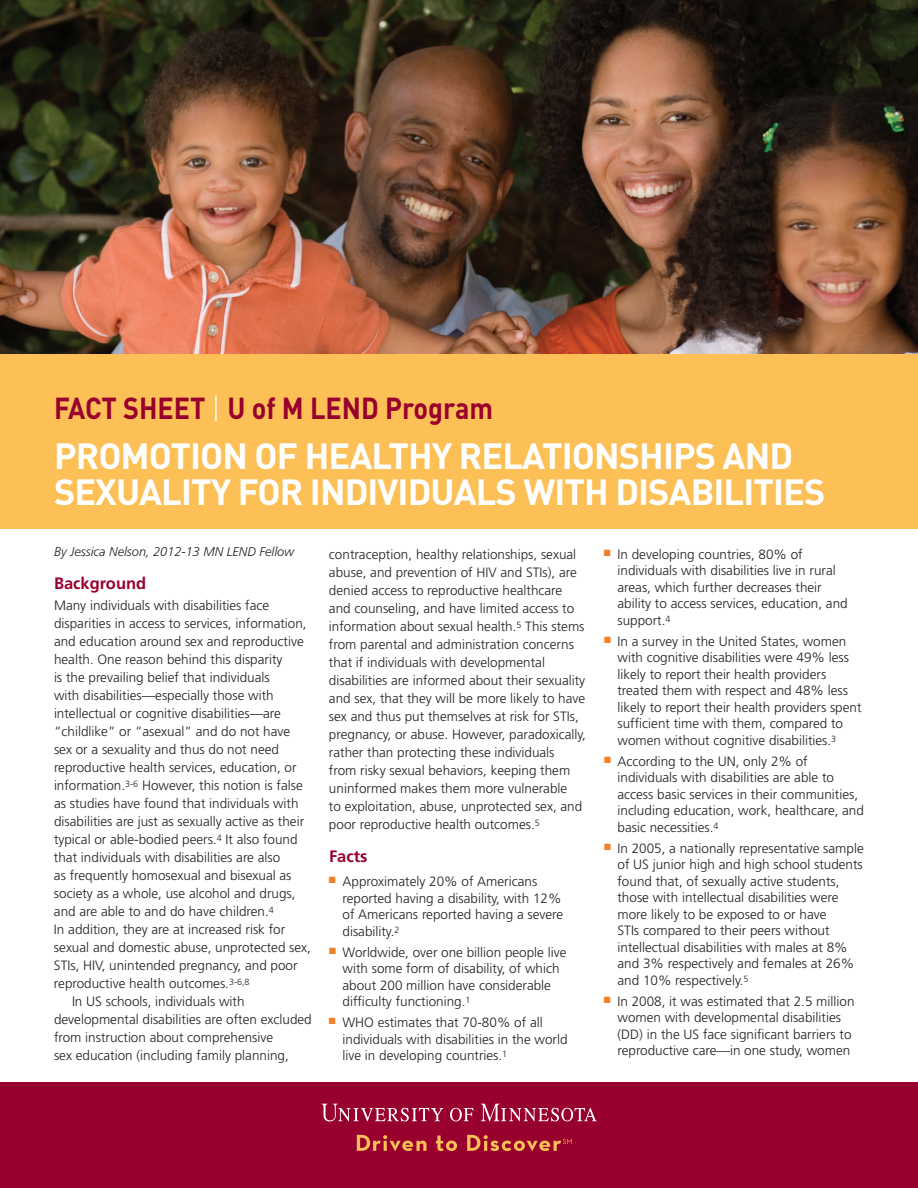
<style>
.page{position:relative;width:918px;height:1188px;background:#fff}
.page>*{position:absolute;margin:0;border:0;box-sizing:border-box;transform-origin:0 0}
.t1{font:700 36px/36px "DINOT";letter-spacing:-.025em;color:#fff}
.t2{font:700 30px "DINOT";color:#98012d;scale:.9 1}
.t3{font:700 16.5px "Frutiger";color:#98012d}
.t4{font:300 13.5px/16.5px "Frutiger";color:#231f20}
.t5{font:italic 300 12.75px "Frutiger";color:#231f20}
.s1{font-weight:300;color:#fff}
</style>
<div class="page">
<div style="left:0;top:1082px;width:918px;height:106px;background:#98012d"></div>
<svg style="left:481px;top:1104px;width:116px;height:17px"></svg>
<svg style="left:450px;top:1108px;width:23px;height:13px"></svg>
<svg style="left:321px;top:1104px;width:122px;height:17px"></svg>
<svg style="left:357px;top:1135px;width:70px;height:16px"></svg>
<svg style="left:436px;top:1136px;width:21px;height:15px"></svg>
<svg style="left:467px;top:1135px;width:105px;height:16px"></svg>
<img style="left:0;top:0;width:918px;height:354px">
<div style="left:0;top:354px;width:918px;height:175px;background:#fdc056"></div>
<h2 class="t2" style="left:54px;top:388px;width:490px">FACT SHEET <span class="s1">|</span> U of M LEND Program</h2>
<h1 class="t1" style="left:54px;top:437px;width:773px">PROMOTION OF HEALTHY RELATIONSHIPS AND<br>SEXUALITY FOR INDIVIDUALS WITH DISABILITIES</h1>
<p class="t5" style="left:54px;top:544px;width:242px">By Jessica Nelson, 2012-13 MN LEND Fellow</p>
<p class="t3" style="left:54px;top:574px;width:94px">Background</p>
<p class="t4" style="left:54px;top:597px;width:217px">Many individuals with disabilities face</p>
<p class="t4" style="left:54px;top:615px;width:254px">disparities in access to services, information,</p>
<p class="t4" style="left:54px;top:633px;width:251px">and education around sex and reproductive</p>
<p class="t4" style="left:54px;top:651px;width:230px">health. One reason behind this disparity</p>
<p class="t4" style="left:54px;top:669px;width:217px">is the prevailing belief that individuals</p>
<p class="t4" style="left:54px;top:687px;width:221px">with disabilities—especially those with</p>
<p class="t4" style="left:54px;top:705px;width:228px">intellectual or cognitive disabilities—are</p>
<p class="t4" style="left:54px;top:723px;width:238px">“childlike” or “asexual” and do not have</p>
<p class="t4" style="left:54px;top:741px;width:227px">sex or a sexuality and thus do not need</p>
<p class="t4" style="left:54px;top:759px;width:244px">reproductive health services, education, or</p>
<p class="t4" style="left:54px;top:777px;width:250px">information.<sup>3-6</sup> However, this notion is false</p>
<p class="t4" style="left:54px;top:795px;width:246px">as studies have found that individuals with</p>
<p class="t4" style="left:54px;top:813px;width:252px">disabilities are just as sexually active as their</p>
<p class="t4" style="left:54px;top:831px;width:245px">typical or able-bodied peers.<sup>4</sup> It also found</p>
<p class="t4" style="left:54px;top:849px;width:228px">that individuals with disabilities are also</p>
<p class="t4" style="left:54px;top:867px;width:239px">as frequently homosexual and bisexual as</p>
<p class="t4" style="left:54px;top:885px;width:243px">society as a whole, use alcohol and drugs,</p>
<p class="t4" style="left:54px;top:903px;width:221px">and are able to and do have children.<sup>4</sup></p>
<p class="t4" style="left:54px;top:921px;width:233px">In addition, they are at increased risk for</p>
<p class="t4" style="left:54px;top:939px;width:259px">sexual and domestic abuse, unprotected sex,</p>
<p class="t4" style="left:54px;top:957px;width:245px">STIs, HIV, unintended pregnancy, and poor</p>
<p class="t4" style="left:54px;top:975px;width:197px">reproductive health outcomes.<sup>3-6,8</sup></p>
<p class="t4" style="left:72px;top:993px;width:174px">In US schools, individuals with</p>
<p class="t4" style="left:54px;top:1011px;width:259px">developmental disabilities are often excluded</p>
<p class="t4" style="left:54px;top:1029px;width:221px">from instruction about comprehensive</p>
<p class="t4" style="left:54px;top:1047px;width:236px">sex education (including family planning,</p>
<p class="t4" style="left:329px;top:545px;width:259px;line-height:18px">contraception, healthy relationships, sexual abuse, and prevention of HIV and STIs), are denied access to reproductive healthcare and counseling, and have limited access to information about sexual health.<sup>5</sup> This stems from parental and administration concerns that if individuals with developmental disabilities are informed about their sexuality and sex, that they will be more likely to have sex and thus put themselves at risk for STIs, pregnancy, or abuse. However, paradoxically, rather than protecting these individuals<br>from risky sexual behaviors, keeping them uninformed makes them more vulnerable<br>to exploitation, abuse, unprotected sex, and poor reproductive health outcomes.<sup>5</sup></p>
<p class="t3" style="left:329px;top:847px;width:40px">Facts</p>
<p class="t4" style="left:343px;top:873px;width:222px;text-indent:-14px"><sup>■</sup> Approximately 20% of Americans reported having a disability, with 12% of Americans reported having a severe disability.<sup>2</sup></p>
<p class="t4" style="left:343px;top:944px;width:226px;text-indent:-13px"><sup>■</sup> Worldwide, over one billion people live with some form of disability, of which about 200 million have considerable difficulty functioning.<sup>1</sup></p>
<p class="t4" style="left:343px;top:1014px;width:227px;text-indent:-14px"><sup>■</sup> WHO estimates that 70-80% of all individuals with disabilities in the world live in developing countries.<sup>1</sup></p>
<p class="t4" style="left:618px;top:546px;width:232px;text-indent:-14px"><sup>■</sup> In developing countries, 80% of individuals with disabilities live in rural areas, which further decreases their ability to access services, education, and support.<sup>4</sup></p>
<p class="t4" style="left:618px;top:633px;width:246px;text-indent:-13px"><sup>■</sup> In a survey in the United States, women with cognitive disabilities were 49% less likely to report their health providers treated them with respect and 48% less likely to report their health providers spent sufficient time with them, compared to women without cognitive disabilities.<sup>3</sup></p>
<p class="t4" style="left:618px;top:753px;width:248px;text-indent:-13px"><sup>■</sup> According to the UN, only 2% of individuals with disabilities are able to access basic services in their communities, including education, work, healthcare, and basic necessities.<sup>4</sup></p>
<p class="t4" style="left:618px;top:840px;width:248px;text-indent:-13px"><sup>■</sup> In 2005, a nationally representative sample of US junior high and high school students found that, of sexually active students, those with intellectual disabilities were more likely to be exposed to or have<br>STIs compared to their peers without intellectual disabilities with males at 8% and 3% respectively and females at 26% and 10% respectively.<sup>5</sup></p>
<p class="t4" style="left:618px;top:993px;width:239px;text-indent:-14px"><sup>■</sup> In 2008, it was estimated that 2.5 million women with developmental disabilities (DD) in the US face significant barriers to reproductive care—in one study, women</p>
</div>
